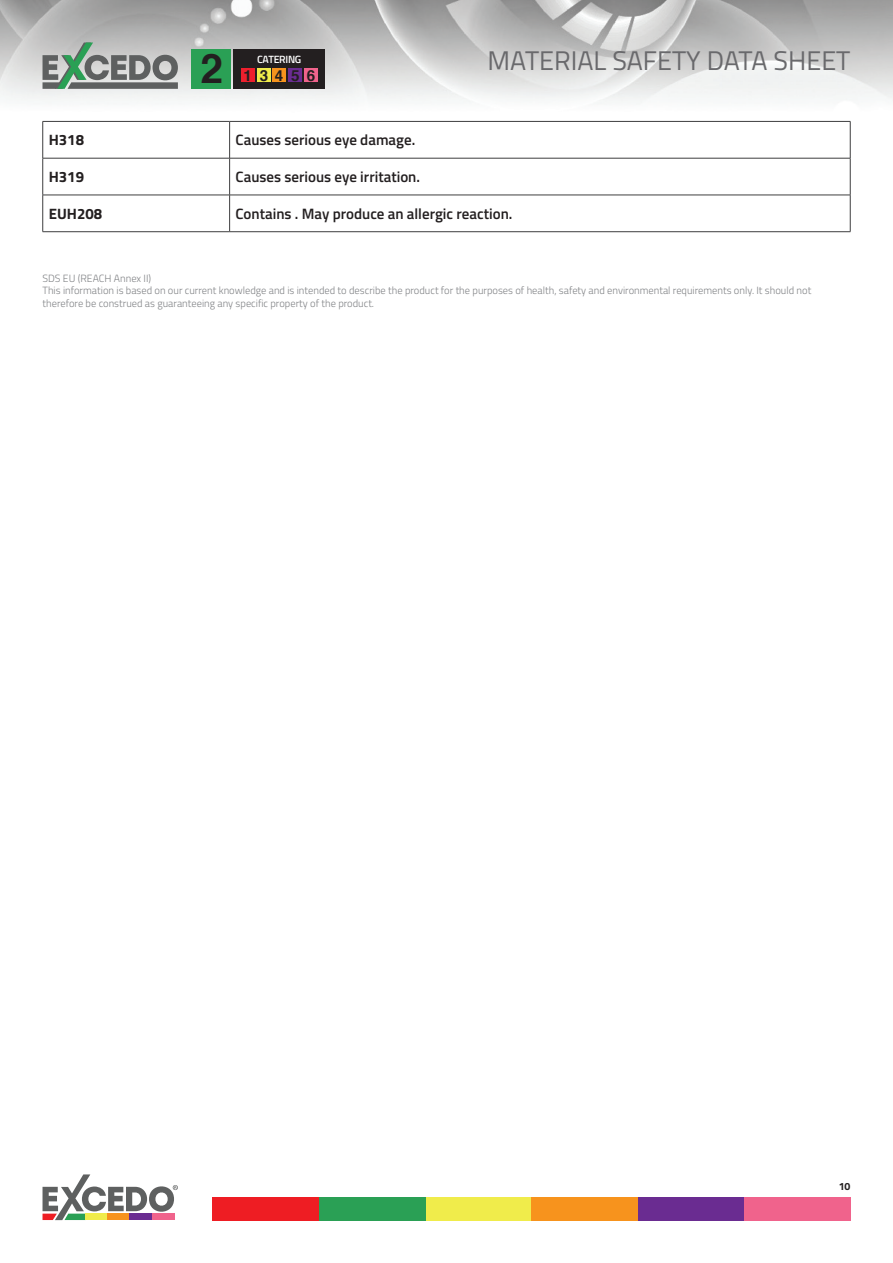
<style>
.page{position:relative;width:893px;height:1263px;background:#fff}
.page>*{position:absolute;margin:0;border:0;box-sizing:border-box;transform-origin:0 0}
.t1{font:700 40.65px "Helvetica";color:#231f20}
.t2{font:27px "Titillium";color:#69696c}
.t3{font:700 15.3px "Helvetica";letter-spacing:.49em;color:#231f20}
.Intro_Text{font:600 15px "Titillium";color:#231f20}
.Intro_Text-2{font:700 15px "Titillium";color:#231f20}
.Intro_Text-3{font:300 10.5px/12.6px "Titillium";color:#808285}
.t4{font:600 10.5px "Titillium";letter-spacing:-.03em;color:#fff}
.t5{font:700 10.5px "Titillium";color:#231f20}
</style>
<div class="page">
<img style="left:0;top:0;width:893px;height:104px">
<div style="left:213px;top:1197px;width:106px;height:24px;background:#ee1d23"></div>
<div style="left:425px;top:1197px;width:106px;height:24px;background:#f0ec4b"></div>
<div style="left:638px;top:1197px;width:106px;height:24px;background:#6a2c91"></div>
<div style="left:319px;top:1197px;width:106px;height:24px;background:#2aa055"></div>
<div style="left:531px;top:1197px;width:107px;height:24px;background:#f7931d"></div>
<div style="left:744px;top:1197px;width:106px;height:24px;background:#f0638c"></div>
<svg style="left:43px;top:1174px;width:135px;height:46px"></svg>
<svg style="left:43px;top:43px;width:135px;height:46px;background:#939d97"></svg>
<div style="left:233px;top:50px;width:92px;height:39px;background:#231f20"></div>
<div style="left:191px;top:50px;width:40px;height:39px;background:#2aa055"></div>
<div style="left:257px;top:69px;width:14px;height:13px;background:#f0ec4b"></div>
<div style="left:241px;top:69px;width:14px;height:13px;background:#ee1f2d"></div>
<div style="left:288px;top:69px;width:14px;height:13px;background:#6a2c91"></div>
<div style="left:272px;top:69px;width:14px;height:13px;background:#f7931d"></div>
<div style="left:304px;top:69px;width:14px;height:13px;background:#f0638c"></div>
<hr style="left:43px;top:121px;width:187px;height:1px;background:#3e3e3f">
<hr style="left:42px;top:122px;width:1px;height:36px;background:#3e3e3f">
<hr style="left:230px;top:121px;width:620px;height:1px;background:#3e3e3f">
<hr style="left:229px;top:122px;width:1px;height:36px;background:#3e3e3f">
<hr style="left:850px;top:122px;width:1px;height:36px;background:#3e3e3f">
<hr style="left:43px;top:158px;width:187px;height:1px;background:#3e3e3f">
<hr style="left:42px;top:158px;width:1px;height:37px;background:#3e3e3f">
<hr style="left:230px;top:158px;width:620px;height:1px;background:#3e3e3f">
<hr style="left:229px;top:158px;width:1px;height:37px;background:#3e3e3f">
<hr style="left:850px;top:158px;width:1px;height:37px;background:#3e3e3f">
<hr style="left:43px;top:195px;width:187px;height:1px;background:#3e3e3f">
<hr style="left:42px;top:195px;width:1px;height:36px;background:#3e3e3f">
<hr style="left:230px;top:195px;width:620px;height:1px;background:#3e3e3f">
<hr style="left:229px;top:195px;width:1px;height:36px;background:#3e3e3f">
<hr style="left:850px;top:195px;width:1px;height:36px;background:#3e3e3f">
<hr style="left:43px;top:231px;width:187px;height:1px;background:#3e3e3f">
<hr style="left:230px;top:231px;width:620px;height:1px;background:#3e3e3f">
<h1 class="t1" style="left:201px;top:36px;width:24px">2</h1>
<p class="t4" style="left:257px;top:51px;width:46px">CATERING</p>
<h3 class="t3" style="left:244px;top:63px;width:73px">13456</h3>
<h2 class="t2" style="left:488px;top:41px;width:364px">MATERIAL SAFETY DATA SHEET</h2>
<p class="Intro_Text-2" style="left:49px;top:129px;width:37px">H318</p>
<p class="Intro_Text" style="left:236px;top:129px;width:181px">Causes serious eye damage.</p>
<p class="Intro_Text-2" style="left:49px;top:165px;width:37px">H319</p>
<p class="Intro_Text" style="left:236px;top:166px;width:186px">Causes serious eye irritation.</p>
<p class="Intro_Text-2" style="left:49px;top:202px;width:55px">EUH208</p>
<p class="Intro_Text" style="left:236px;top:202px;width:278px">Contains . May produce an allergic reaction.</p>
<p class="Intro_Text-3" style="left:43px;top:271px;width:110px">SDS EU (REACH Annex II)</p>
<p class="Intro_Text-3" style="left:43px;top:284px;width:770px">This information is based on our current knowledge and is intended to describe the product for the purposes of health, safety and environmental requirements only. It should not therefore be construed as guaranteeing any specific property of the product.</p>
<p class="t5" style="left:839px;top:1178px;width:13px">10</p>
</div>
